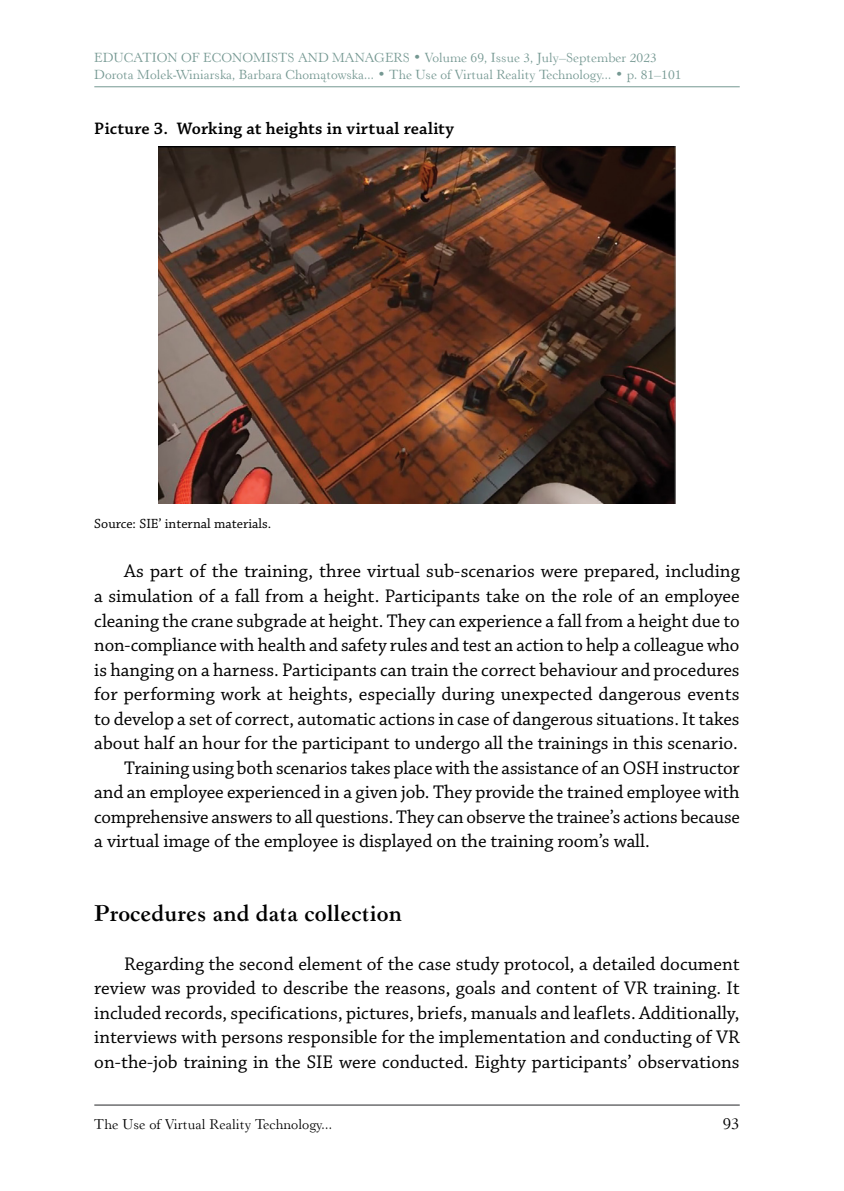
<style>
.page{position:relative;width:844px;height:1191px;background:#fff}
.page>*{position:absolute;margin:0;border:0;box-sizing:border-box;transform-origin:0 0}
.tyt2_I_w{font:700 24.5px "Revivl 555 EU";color:#000}
.Body_text{font:19.25px/24.5px "Chaparral Pro";color:#000;text-align:justify}
.rysunek_tytuł{font:600 17.5px "Chaparral Pro";letter-spacing:.015em;color:#000}
.t1{font:17.5px "Revivl 555 EU";color:#000}
.t2{font:14.88px "Revivl 555 EU";color:#000}
.t3{font:14px/16.8px "Revivl 555 EU";color:#759892}
.tabela_i_rysunek_zródlo{font:14px "Chaparral Pro";color:#000}
</style>
<div class="page">
<hr style="left:94px;top:1104px;width:645px;height:1px;background:#58595b">
<hr style="left:94px;top:86px;width:645px;height:1px;background:#759892">
<img style="left:159px;top:146px;width:516px;height:357px">
<p class="t3" style="left:94px;top:49px;width:588px">EDUCATION OF ECONOMISTS AND MANAGERS • Volume 69, Issue 3, July–September 2023<br>Dorota Molek-Winiarska, Barbara Chomątowska... • The Use of Virtual Reality Technology... • p. 81–101</p>
<p class="rysunek_tytuł" style="left:94px;top:118px;width:361px">Picture 3. Working at heights in virtual reality</p>
<p class="tabela_i_rysunek_zródlo" style="left:94px;top:515px;width:178px">Source: SIE’ internal materials.</p>
<p class="Body_text" style="left:94px;top:560px;width:646px;text-indent:30px">As part of the training, three virtual sub-scenarios were prepared, including a simulation of a fall from a height. Participants take on the role of an employee cleaning the crane subgrade at height. They can experience a fall from a height due to non-compliance with health and safety rules and test an action to help a colleague who is hanging on a harness. Participants can train the correct behaviour and procedures for performing work at heights, especially during unexpected dangerous events to develop a set of correct, automatic actions in case of dangerous situations. It takes about half an hour for the participant to undergo all the trainings in this scenario.</p>
<p class="Body_text" style="left:94px;top:756px;width:647px;text-indent:30px">Training using both scenarios takes place with the assistance of an OSH instructor and an employee experienced in a given job. They provide the trained employee with comprehensive answers to all questions. They can observe the trainee’s actions because a virtual image of the employee is displayed on the training room’s wall.</p>
<p class="tyt2_I_w" style="left:94px;top:897px;width:309px">Procedures and data collection</p>
<p class="Body_text" style="left:94px;top:952px;width:646px;text-indent:30px">Regarding the second element of the case study protocol, a detailed document review was provided to describe the reasons, goals and content of VR training. It included records, specifications, pictures, briefs, manuals and leaflets. Additionally, interviews with persons responsible for the implementation and conducting of VR on-the-job training in the SIE were conducted. Eighty participants’ observations</p>
<p class="t2" style="left:94px;top:1114px;width:239px">The Use of Virtual Reality Technology...</p>
<p class="t1" style="left:722px;top:1112px;width:18px">93</p>
</div>
